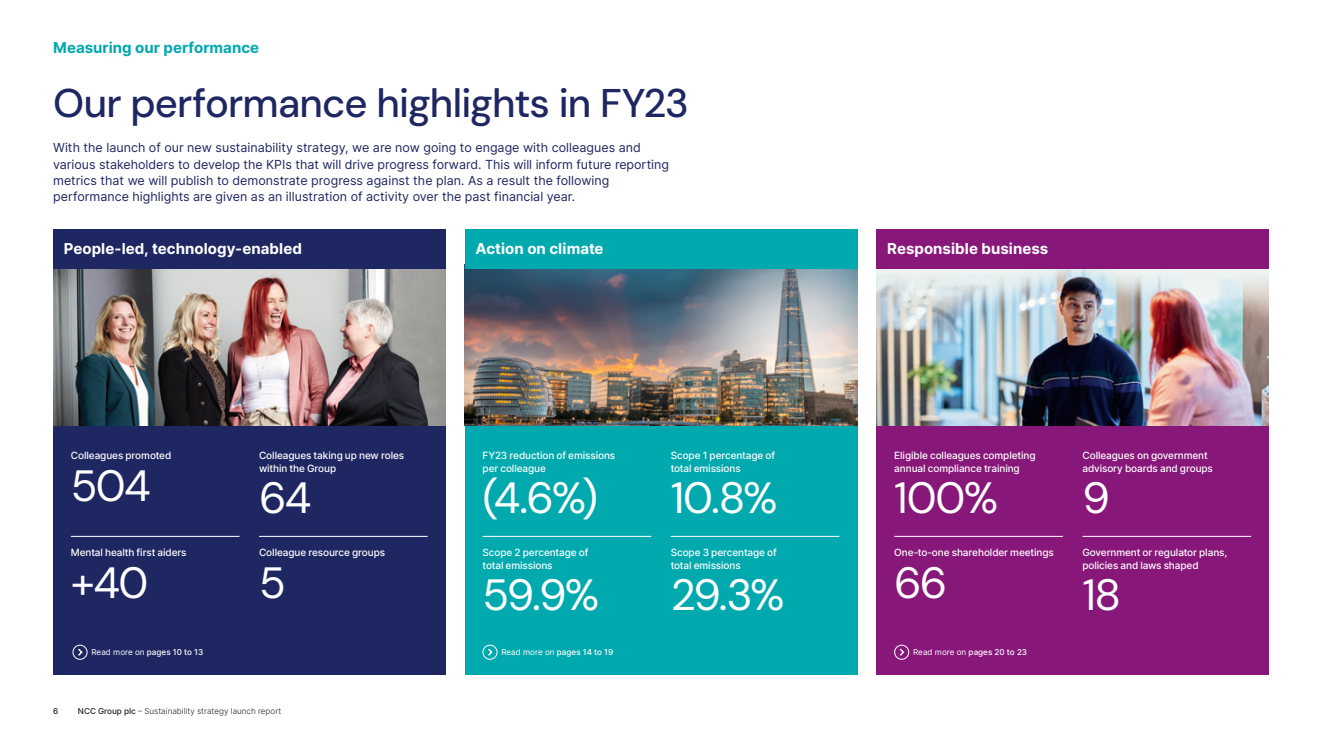
<style>
.page{position:relative;width:1322px;height:745px;background:#fff}
.page>*{position:absolute;margin:0;border:0;box-sizing:border-box;transform-origin:0 0}
.Factoid_med_Fig{font:43.75px "DM Sans";letter-spacing:-.035em;color:#fff}
.Factoid_Title{font:43.75px "DM Sans";color:#fff}
.Main_Heading{font:500 40px "DM Sans";letter-spacing:-.02em;color:#1f2762}
.Subhead_0{font:700 15px "Inter";letter-spacing:.005em;color:#fff}
.Page_Title{font:700 15px "Inter";letter-spacing:.005em;color:#00a9ae}
.Intro_Text_Small{font:12.5px/16.2px "Inter";color:#1f2762}
.Factoid_Title-2{font:500 10px/12.5px "Inter";letter-spacing:-.01em;color:#fff}
.Page_Driver{font:500 8.12px "Inter";color:#fff}
.t1{font:300 8.12px "Inter";color:#231f20}
.t2{font:500 8.12px "Inter";color:#231f20}
.s1{font-weight:400}
.s2{font-weight:500}
</style>
<div class="page">
<div style="left:53px;top:276px;width:392px;height:398px;background:#1f2762"></div>
<div style="left:465px;top:276px;width:392px;height:398px;background:#00a9ae"></div>
<div style="left:876px;top:276px;width:393px;height:398px;background:#88177a"></div>
<img style="left:465px;top:268px;width:392px;height:157px">
<img style="left:876px;top:268px;width:393px;height:157px">
<img style="left:53px;top:268px;width:392px;height:157px">
<div style="left:53px;top:229px;width:392px;height:39px;background:#1f2762"></div>
<div style="left:465px;top:229px;width:392px;height:39px;background:#00a9ae"></div>
<div style="left:876px;top:229px;width:393px;height:39px;background:#88177a"></div>
<hr style="left:71px;top:535px;width:168px;height:1px;background:#fff">
<hr style="left:482px;top:535px;width:169px;height:1px;background:#fff">
<hr style="left:894px;top:535px;width:169px;height:1px;background:#fff">
<hr style="left:259px;top:535px;width:169px;height:1px;background:#fff">
<hr style="left:671px;top:535px;width:168px;height:1px;background:#fff">
<hr style="left:1082px;top:535px;width:169px;height:1px;background:#fff">
<div style="left:73px;top:644px;width:14px;height:15px;border:1px solid #fff;border-radius:50%"></div>
<svg style="left:77px;top:646px;width:7px;height:11px"></svg>
<div style="left:482px;top:644px;width:15px;height:15px;border:1px solid #fff;border-radius:50%"></div>
<svg style="left:486px;top:646px;width:8px;height:11px"></svg>
<div style="left:894px;top:644px;width:15px;height:15px;border:1px solid #fff;border-radius:50%"></div>
<svg style="left:898px;top:646px;width:7px;height:11px"></svg>
<p class="Page_Title" style="left:53px;top:37px;width:208px">Measuring our performance</p>
<p class="Main_Heading" style="left:53px;top:78px;width:637px">Our performance highlights in FY23</p>
<p class="Intro_Text_Small" style="left:53px;top:139px;width:617px">With the launch of our new sustainability strategy, we are now going to engage with colleagues and various stakeholders to develop the KPIs that will drive progress forward. This will inform future reporting metrics that we will publish to demonstrate progress against the plan. As a result the following performance highlights are given as an illustration of activity over the past financial year.</p>
<p class="Subhead_0" style="left:64px;top:238px;width:240px">People-led, technology-enabled</p>
<p class="Subhead_0" style="left:475px;top:238px;width:130px">Action on climate</p>
<p class="Subhead_0" style="left:887px;top:238px;width:163px">Responsible business</p>
<p class="Factoid_Title-2" style="left:71px;top:449px;width:102px">Colleagues promoted</p>
<p class="Factoid_med_Fig" style="left:71px;top:458px;width:81px">504</p>
<p class="Factoid_Title-2" style="left:71px;top:545px;width:117px">Mental health first aiders</p>
<p class="Factoid_med_Fig" style="left:71px;top:555px;width:79px">+40</p>
<p class="Factoid_Title-2" style="left:259px;top:449px;width:147px">Colleagues taking up new roles within the Group</p>
<p class="Factoid_med_Fig" style="left:259px;top:470px;width:54px">64</p>
<p class="Factoid_Title-2" style="left:259px;top:545px;width:128px">Colleague resource groups</p>
<p class="Factoid_med_Fig" style="left:259px;top:555px;width:28px">5</p>
<p class="Factoid_Title-2" style="left:482px;top:449px;width:134px">FY23 reduction of emissions per colleague</p>
<p class="Factoid_med_Fig" style="left:482px;top:470px;width:117px">(4.6%)</p>
<p class="Factoid_Title-2" style="left:482px;top:545px;width:107px">Scope 2 percentage of total emissions</p>
<p class="Factoid_med_Fig" style="left:482px;top:567px;width:118px">59.9%</p>
<p class="Factoid_Title-2" style="left:671px;top:449px;width:106px">Scope 1 percentage of total emissions</p>
<p class="Factoid_med_Fig" style="left:671px;top:470px;width:108px">10.8%</p>
<p class="Factoid_Title-2" style="left:671px;top:545px;width:108px">Scope 3 percentage of total emissions</p>
<p class="Factoid_med_Fig" style="left:671px;top:567px;width:115px">29.3%</p>
<p class="Factoid_Title-2" style="left:894px;top:449px;width:143px">Eligible colleagues completing annual compliance training</p>
<p class="Factoid_med_Fig" style="left:894px;top:470px;width:105px">100%</p>
<p class="Factoid_Title-2" style="left:894px;top:545px;width:161px">One-to-one shareholder meetings</p>
<p class="Factoid_med_Fig" style="left:894px;top:555px;width:55px">66</p>
<p class="Page_Driver" style="left:91px;top:646px;width:113px"><span class="s1">Read more on</span> pages 10 to 13</p>
<p class="Page_Driver" style="left:501px;top:646px;width:113px"><span class="s1">Read more on</span> pages 14 to 19</p>
<p class="Page_Driver" style="left:913px;top:646px;width:116px"><span class="s1">Read more on</span> pages 20 to 23</p>
<p class="t2" style="left:53px;top:704px;width:7px">6</p>
<p class="t1" style="left:78px;top:704px;width:205px"><span class="s2">NCC Group plc</span> – Sustainability strategy launch report</p>
<p class="Factoid_Title-2" style="left:1082px;top:449px;width:132px">Colleagues on government advisory boards and groups</p>
<p class="Factoid_med_Fig" style="left:1082px;top:470px;width:29px">9</p>
<p class="Factoid_Title-2" style="left:1082px;top:545px;width:146px">Government or regulator plans, policies and laws shaped</p>
<p class="Factoid_Title" style="left:1082px;top:567px;width:40px">18</p>
</div>
